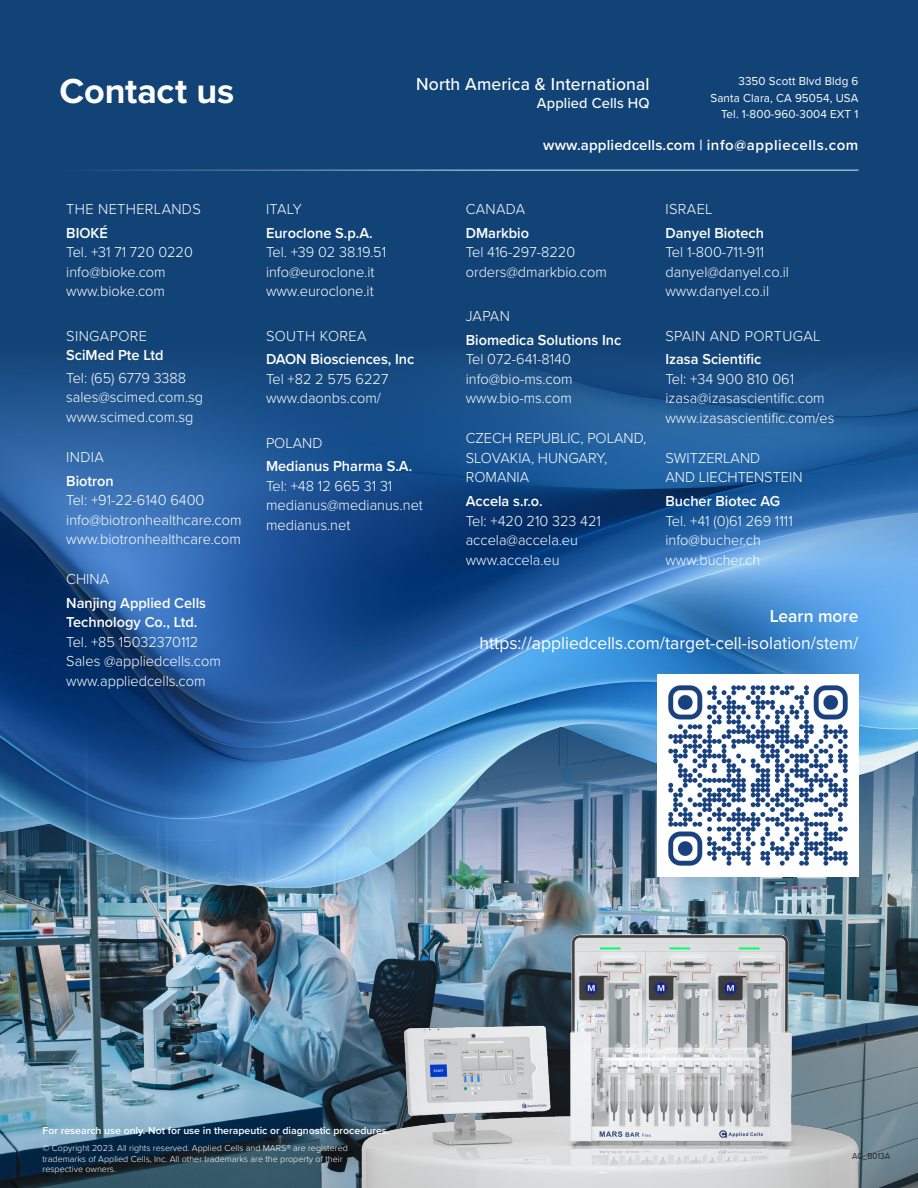
<style>
.page{position:relative;width:918px;height:1188px;background:#124376}
.page>*{position:absolute;margin:0;border:0;box-sizing:border-box;transform-origin:0 0}
.Main_Title{font:700 36px "Proxima Nova";letter-spacing:-.005em;color:#fff}
.Abstract_Title{font:18px "Proxima Nova";color:#fff}
.Abstract_Title-2{font:500 18px "Proxima Nova";letter-spacing:.01em;color:#fff}
.Abstract_Title-3{font:600 18px "Proxima Nova";color:#fff}
.Abstract_Title-4{font:300 15px/19.5px "Proxima Nova";color:#fff}
.Abstract_Title-5{font:600 15px "Proxima Nova";color:#fff}
.Abstract_Title-6{font:300 15px "Proxima Nova";letter-spacing:.025em;color:#fff}
.Legal_Copy{font:600 15px "Proxima Nova";letter-spacing:.025em;color:#fff}
.Abstract_Title-7{font:500 15px "Proxima Nova";letter-spacing:.01em;color:#fff}
.Abstract_Title-8{font:12px "Proxima Nova";letter-spacing:.01em;color:#fff}
.For_RUO_Statement{font:600 10.5px "Proxima Nova";color:#fff}
.Copyright_and_Legal_Statement{font:300 9px/10.5px "Proxima Nova";color:#fff}
.t1{font:9px "Proxima Nova";color:#231f20;scale:.9 1}
.s1{font-weight:600}
</style>
<div class="page">
<img style="left:0;top:946px;width:918px;height:242px">
<img style="left:0;top:363px;width:918px;height:583px">
<img style="left:657px;top:675px;width:201px;height:201px">
<hr style="left:60px;top:170px;width:798px;height:1px;background:#e6ebf5">
<img style="left:338px;top:892px;width:547px;height:296px">
<p class="Main_Title" style="left:60px;top:64px;width:176px">Contact us</p>
<p class="Abstract_Title-6" style="left:66px;top:198px;width:136px">THE NETHERLANDS</p>
<p class="Abstract_Title-4" style="left:66px;top:222px;width:128px"><span class="s1">BIOKÉ<br></span>Tel. +31 71 720 0220 info@bioke.com www.bioke.com</p>
<p class="Abstract_Title-6" style="left:66px;top:324px;width:82px">SINGAPORE</p>
<p class="Abstract_Title-5" style="left:66px;top:344px;width:99px">SciMed Pte Ltd</p>
<p class="Abstract_Title-4" style="left:66px;top:367px;width:138px">Tel: (65) 6779 3388 sales@scimed.com.sg www.scimed.com.sg</p>
<p class="Abstract_Title-4" style="left:66px;top:446px;width:39px">INDIA</p>
<p class="Abstract_Title-5" style="left:66px;top:469px;width:49px">Biotron</p>
<p class="Abstract_Title-4" style="left:66px;top:490px;width:140px">Tel: +91-22-6140 6400</p>
<p class="Abstract_Title-4" style="left:66px;top:509px;width:177px">info@biotronhealthcare.com</p>
<p class="Abstract_Title-4" style="left:66px;top:529px;width:176px">www.biotronhealthcare.com</p>
<p class="Abstract_Title-4" style="left:66px;top:569px;width:44px">CHINA</p>
<p class="Abstract_Title-4" style="left:66px;top:592px;width:156px"><span class="s1">Nanjing Applied Cells<br>Technology Co., Ltd.<br></span>Tel. +85 15032370112<br>Sales @appliedcells.com www.appliedcells.com</p>
<p class="Abstract_Title-2" style="left:416px;top:71px;width:235px">North America &amp; International</p>
<p class="Abstract_Title-7" style="left:537px;top:92px;width:114px">Applied Cells HQ</p>
<p class="Abstract_Title-8" style="left:738px;top:72px;width:122px">3350 Scott Blvd Bldg 6</p>
<p class="Abstract_Title-8" style="left:710px;top:89px;width:150px">Santa Clara, CA 95054, USA</p>
<p class="Abstract_Title-8" style="left:721px;top:105px;width:139px">Tel. 1-800-960-3004 EXT 1</p>
<p class="Abstract_Title-4" style="left:266px;top:199px;width:37px">ITALY</p>
<p class="Abstract_Title-4" style="left:266px;top:222px;width:122px"><span class="s1">Euroclone S.p.A.<br></span>Tel. +39 02 38.19.51 info@euroclone.it www.euroclone.it</p>
<p class="Abstract_Title-6" style="left:266px;top:324px;width:102px">SOUTH KOREA</p>
<p class="Abstract_Title-4" style="left:266px;top:349px;width:150px"><span class="s1">DAON Biosciences, Inc<br></span>Tel +82 2 575 6227 www.daonbs.com/</p>
<p class="Abstract_Title-4" style="left:266px;top:432px;width:58px">POLAND</p>
<p class="Abstract_Title-4" style="left:266px;top:456px;width:158px"><span class="s1">Medianus Pharma S.A.<br></span>Tel: +48 12 665 31 31 medianus@medianus.net medianus.net</p>
<p class="Legal_Copy" style="left:543px;top:134px;width:317px">www.appliedcells.com | info@appliecells.com</p>
<p class="Abstract_Title-4" style="left:466px;top:199px;width:61px">CANADA</p>
<p class="Abstract_Title-4" style="left:466px;top:222px;width:143px"><span class="s1">DMarkbio<br></span>Tel 416-297-8220 orders@dmarkbio.com</p>
<p class="Abstract_Title-4" style="left:466px;top:306px;width:46px">JAPAN</p>
<p class="Abstract_Title-5" style="left:466px;top:329px;width:157px">Biomedica Solutions Inc</p>
<p class="Abstract_Title-4" style="left:466px;top:349px;width:107px">Tel 072-641-8140</p>
<p class="Abstract_Title-4" style="left:466px;top:368px;width:108px">info@bio-ms.com</p>
<p class="Abstract_Title-4" style="left:466px;top:388px;width:108px">www.bio-ms.com</p>
<p class="Abstract_Title-4" style="left:466px;top:428px;width:182px">CZECH REPUBLIC, POLAND,<br>SLOVAKIA, HUNGARY,<br>ROMANIA</p>
<p class="Abstract_Title-4" style="left:466px;top:491px;width:137px"><span class="s1">Accela s.r.o.<br></span>Tel: +420 210 323 421 accela@accela.eu www.accela.eu</p>
<p class="Abstract_Title-4" style="left:665px;top:199px;width:49px">ISRAEL</p>
<p class="Abstract_Title-4" style="left:665px;top:222px;width:125px"><span class="s1">Danyel Biotech<br></span>Tel 1-800-711-911 danyel@danyel.co.il www.danyel.co.il</p>
<p class="Abstract_Title-6" style="left:665px;top:324px;width:156px">SPAIN AND PORTUGAL</p>
<p class="Abstract_Title-5" style="left:665px;top:348px;width:98px">Izasa Scientific</p>
<p class="Abstract_Title-4" style="left:665px;top:368px;width:130px">Tel: +34 900 810 061</p>
<p class="Abstract_Title-4" style="left:665px;top:388px;width:161px">izasa@izasascientific.com</p>
<p class="Abstract_Title-4" style="left:665px;top:407px;width:171px">www.izasascientific.com/es</p>
<p class="Abstract_Title-4" style="left:665px;top:447px;width:139px">SWITZERLAND<br>AND LIECHTENSTEIN</p>
<p class="Abstract_Title-4" style="left:665px;top:491px;width:129px"><span class="s1">Bucher Biotec AG<br></span>Tel. +41 (0)61 269 1111 info@bucher.ch www.bucher.ch</p>
<p class="Abstract_Title-3" style="left:770px;top:602px;width:90px">Learn more</p>
<p class="Abstract_Title" style="left:480px;top:629px;width:380px">https://appliedcells.com/target-cell-isolation/stem/</p>
<p class="For_RUO_Statement" style="left:43px;top:1123px;width:348px">For research use only. Not for use in therapeutic or diagnostic procedures.</p>
<p class="Copyright_and_Legal_Statement" style="left:43px;top:1142px;width:307px">© Copyright 2023. All rights reserved. Applied Cells and MARS® are registered trademarks of Applied Cells, Inc. All other trademarks are the property of their respective owners.</p>
<p class="t1" style="left:852px;top:1149px;width:43px">AC_B013A</p>
</div>
